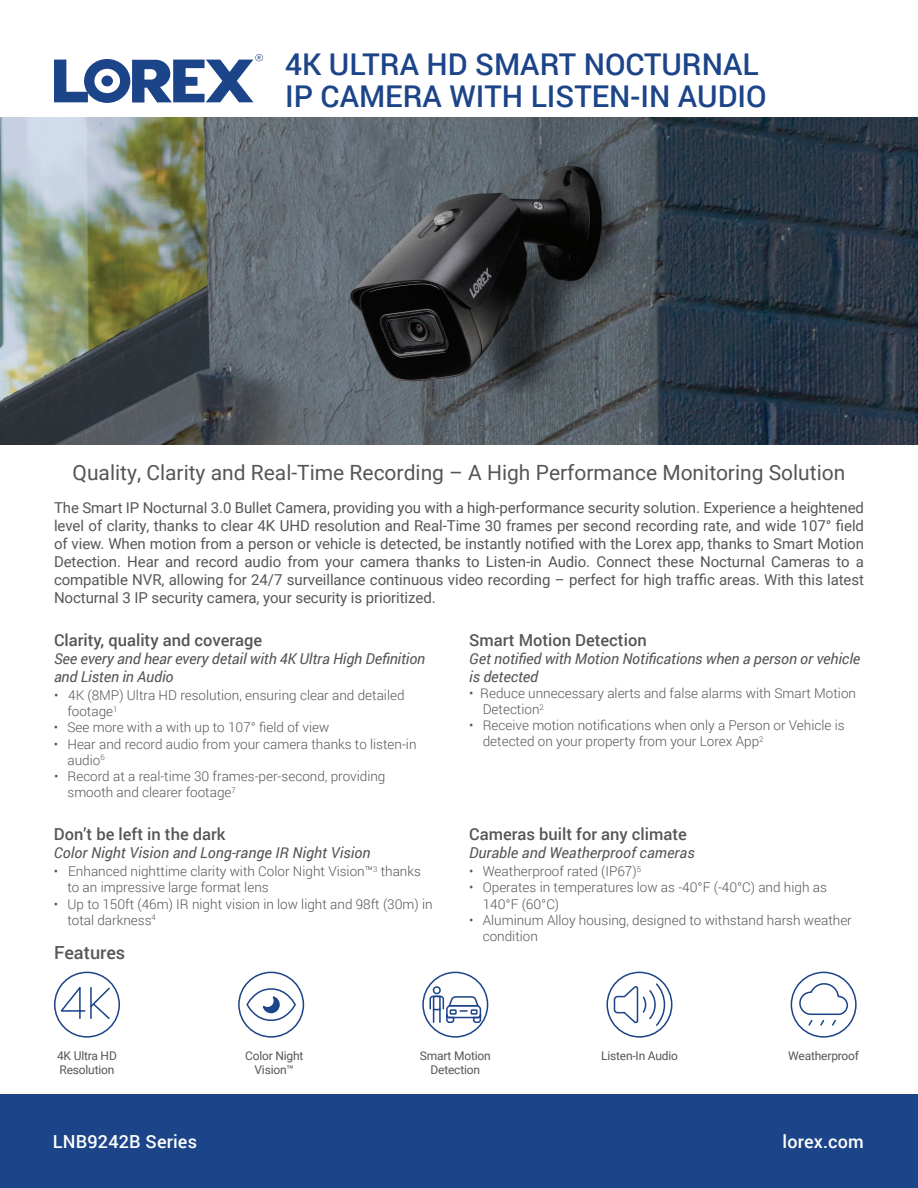
<style>
.page{position:relative;width:918px;height:1188px;background:#fff}
.page>*{position:absolute;margin:0;border:0;box-sizing:border-box;transform-origin:0 0}
.t1{font:500 30px/31.5px "Roboto";color:#1c4489}
.t2{font:21px "Roboto";color:#555659}
.t3{font:500 18px "Roboto";letter-spacing:.01em;color:#fff}
.t4{font:500 18px "Roboto";color:#555659}
.t5{font:500 16.5px "Roboto";color:#555659}
.t6{font:15px/18px "Roboto";letter-spacing:-.005em;color:#555659;text-align:justify}
.t7{font:italic 15px/18px "Roboto";letter-spacing:-.01em;color:#555659}
.t8{font:300 13.5px/16.2px "Roboto";color:#555659}
.t9{font:12px/14.4px "Roboto";letter-spacing:-.015em;color:#555659;text-align:center}
</style>
<div class="page">
<div style="left:0;top:1094px;width:918px;height:94px;background:#1c4489"></div>
<img style="left:0;top:117px;width:918px;height:328px">
<svg style="left:54px;top:54px;width:209px;height:49px"></svg>
<div style="left:54px;top:972px;width:66px;height:66px;border:2px solid #1c4489;border-radius:50%"></div>
<svg style="left:58px;top:983px;width:53px;height:38px"></svg>
<div style="left:238px;top:972px;width:66px;height:66px;border:2px solid #1c4489;border-radius:50%"></div>
<svg style="left:246px;top:989px;width:50px;height:32px"></svg>
<div style="left:422px;top:972px;width:66px;height:66px;border:2px solid #1c4489;border-radius:50%"></div>
<div style="left:432px;top:986px;width:9px;height:9px;border:2px solid #1c4489;border-radius:3px"></div>
<svg style="left:429px;top:995px;width:53px;height:29px"></svg>
<div style="left:791px;top:972px;width:66px;height:66px;border:2px solid #1c4489;border-radius:50%"></div>
<svg style="left:798px;top:983px;width:51px;height:44px"></svg>
<div style="left:606px;top:972px;width:66px;height:66px;border:2px solid #1c4489;border-radius:50%"></div>
<svg style="left:613px;top:982px;width:53px;height:45px"></svg>
<h1 class="t1" style="left:285px;top:48px;width:483px">4K ULTRA HD SMART NOCTURNAL<br>IP CAMERA WITH LISTEN-IN AUDIO</h1>
<h2 class="t2" style="left:73px;top:458px;width:774px">Quality, Clarity and Real-Time Recording – A High Performance Monitoring Solution</h2>
<p class="t6" style="left:54px;top:498px;width:812px">The Smart IP Nocturnal 3.0 Bullet Camera, providing you with a high-performance security solution. Experience a heightened level of clarity, thanks to clear 4K UHD resolution and Real-Time 30 frames per second recording rate, and wide 107° field of view. When motion from a person or vehicle is detected, be instantly notified with the Lorex app, thanks to Smart Motion Detection. Hear and record audio from your camera thanks to Listen-in Audio. Connect these Nocturnal Cameras to a compatible NVR, allowing for 24/7 surveillance continuous video recording – perfect for high traffic areas. With this latest Nocturnal 3 IP security camera, your security is prioritized.</p>
<p class="t5" style="left:54px;top:628px;width:210px">Clarity, quality and coverage</p>
<p class="t7" style="left:54px;top:649px;width:373px">See every and hear every detail with 4K Ultra High Definition and Listen in Audio</p>
<p class="t8" style="left:68px;top:687px;width:339px;text-indent:-14px">• 4K (8MP) Ultra HD resolution, ensuring clear and detailed footage<sup>1</sup></p>
<p class="t8" style="left:54px;top:719px;width:277px">• See more with a with up to 107° field of view</p>
<p class="t8" style="left:67px;top:735px;width:351px;text-indent:-14px">• Hear and record audio from your camera thanks to listen-in audio<sup>6</sup></p>
<p class="t8" style="left:68px;top:768px;width:319px;text-indent:-14px">• Record at a real-time 30 frames-per-second, providing smooth and clearer footage<sup>7</sup></p>
<p class="t5" style="left:54px;top:822px;width:173px">Don’t be left in the dark</p>
<p class="t7" style="left:54px;top:843px;width:318px">Color Night Vision and Long-range IR Night Vision</p>
<p class="t8" style="left:67px;top:863px;width:355px;text-indent:-14px">• Enhanced nighttime clarity with Color Night Vision™<sup>3</sup> thanks to an impressive large format lens</p>
<p class="t8" style="left:67px;top:895px;width:367px;text-indent:-14px">• Up to 150ft (46m) IR night vision in low light and 98ft (30m) in total darkness<sup>4</sup></p>
<h3 class="t4" style="left:54px;top:940px;width:73px">Features</h3>
<p class="t5" style="left:469px;top:628px;width:179px">Smart Motion Detection</p>
<p class="t7" style="left:469px;top:649px;width:393px">Get notified with Motion Notifications when a person or vehicle is detected</p>
<p class="t8" style="left:483px;top:684px;width:375px;text-indent:-14px">• Reduce unnecessary alerts and false alarms with Smart Motion<br>Detection<sup>2</sup></p>
<p class="t8" style="left:483px;top:717px;width:363px;text-indent:-14px">• Receive motion notifications when only a Person or Vehicle is detected on your property from your Lorex App<sup>2</sup></p>
<p class="t5" style="left:469px;top:822px;width:219px">Cameras built for any climate</p>
<p class="t7" style="left:469px;top:843px;width:227px">Durable and Weatherproof cameras</p>
<p class="t8" style="left:469px;top:863px;width:173px">• Weatherproof rated (IP67)<sup>5</sup></p>
<p class="t8" style="left:483px;top:879px;width:346px;text-indent:-14px">• Operates in temperatures low as -40°F (-40°C) and high as<br>140°F (60°C)</p>
<p class="t8" style="left:483px;top:911px;width:371px;text-indent:-14px">• Aluminum Alloy housing, designed to withstand harsh weather condition</p>
<p class="t9" style="left:601px;top:1048px;width:79px">Listen-In Audio</p>
<p class="t9" style="left:57px;top:1048px;width:61px;text-align:left">4K Ultra HD<br>Resolution</p>
<p class="t9" style="left:245px;top:1048px;width:60px">Color Night<br>Vision™</p>
<p class="t9" style="left:420px;top:1048px;width:73px">Smart Motion<br>Detection</p>
<p class="t9" style="left:788px;top:1048px;width:73px">Weatherproof</p>
<h3 class="t3" style="left:53px;top:1129px;width:146px">LNB9242B Series</h3>
<h3 class="t3" style="left:782px;top:1129px;width:83px">lorex.com</h3>
</div>
